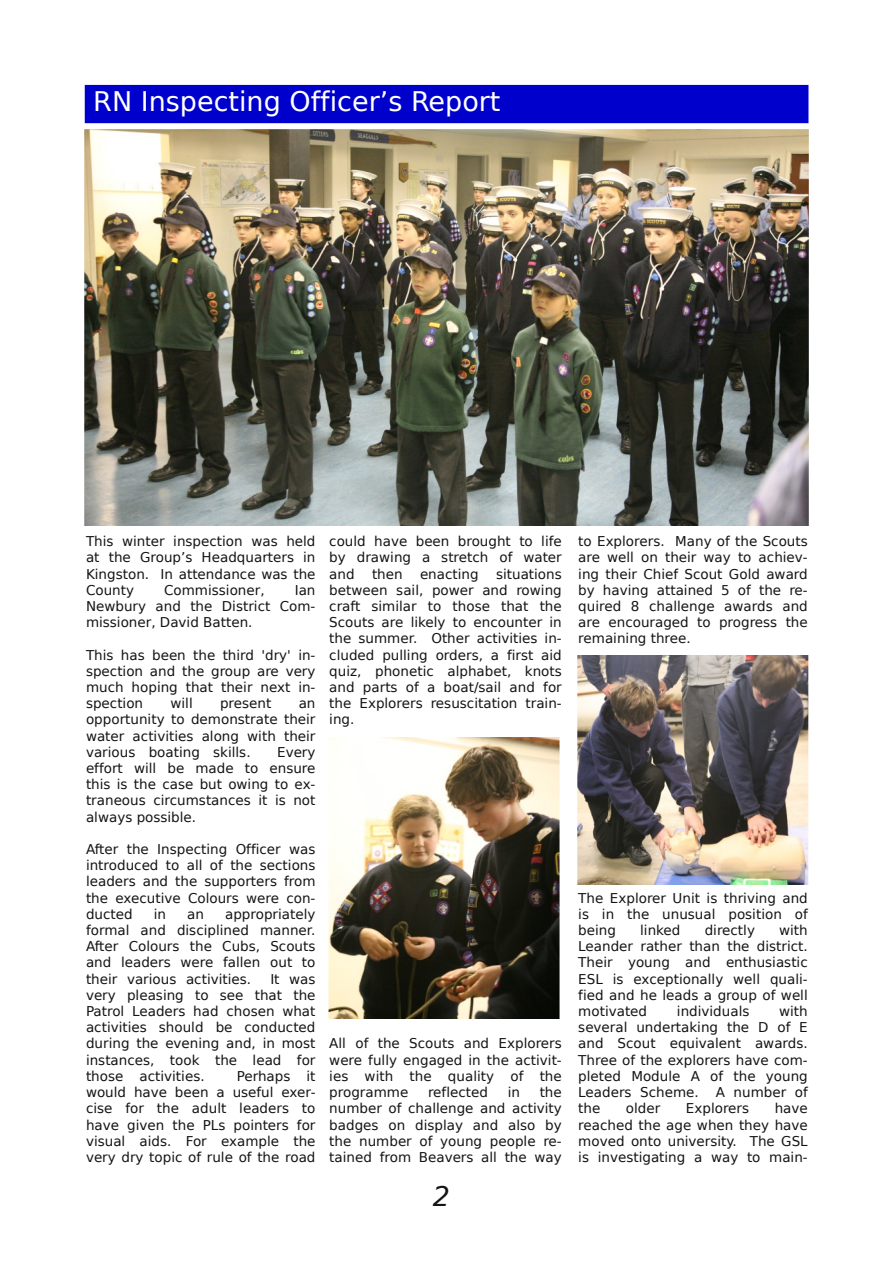
<style>
.page{position:relative;width:893px;height:1263px;background:#fff}
.page>*{position:absolute;margin:0;border:0;box-sizing:border-box;transform-origin:0 0}
.t1{font:27px "Bitstream Vera Sans";color:#fff}
.t2{font:italic 27px "Bitstream Vera Sans";color:#161413}
.t3{font:13.5px/16.2px "Bitstream Vera Sans";color:#161413;text-align:justify}
</style>
<div class="page">
<div style="left:85px;top:85px;width:723px;height:38px;background:#0000cd"></div>
<img style="left:84px;top:129px;width:725px;height:397px">
<img style="left:577px;top:655px;width:231px;height:229px">
<img style="left:328px;top:737px;width:231px;height:282px">
<h1 class="t1" style="left:93px;top:86px;width:409px">RN Inspecting Officer’s Report</h1>
<p class="t3" style="left:86px;top:533px;width:231px">This winter inspection was held at the Group’s Headquarters in Kingston. In attendance was the County</p>
<p class="t3" style="left:164px;top:582px;width:102px">Commissioner,</p>
<p class="t3" style="left:86px;top:582px;width:231px;text-indent:209px">Ian Newbury and the District Com&shy;missioner, David Batten.</p>
<p class="t3" style="left:86px;top:647px;width:231px">This has been the third 'dry' in&shy;spection and the group are very much hoping that their next in&shy;spection</p>
<p class="t3" style="left:170px;top:695px;width:24px">will</p>
<p class="t3" style="left:220px;top:695px;width:53px">present</p>
<p class="t3" style="left:86px;top:695px;width:231px;text-indent:213px">an opportunity to demonstrate their water activities along with their various boating skills.</p>
<p class="t3" style="left:86px;top:744px;width:231px;text-indent:191px">Every effort will be made to ensure this is the case but owing to ex&shy;traneous circumstances it is not always possible.</p>
<p class="t3" style="left:86px;top:841px;width:231px">After the Inspecting Officer was introduced to all of the sections leaders and the supporters from the executive Colours were con&shy;ducted</p>
<p class="t3" style="left:86px;top:906px;width:231px;text-indent:139px">appropriately formal and disciplined manner.<br>After Colours the Cubs, Scouts and leaders were fallen out to their various activities.</p>
<p class="t3" style="left:154px;top:906px;width:14px">in</p>
<p class="t3" style="left:187px;top:906px;width:18px">an</p>
<p class="t3" style="left:86px;top:971px;width:231px;text-indent:184px">It was very pleasing to see that the Patrol Leaders had chosen what activities should be conducted during the evening and, in most instances, took the lead for those activities.</p>
<p class="t3" style="left:86px;top:1068px;width:231px;text-indent:151px">Perhaps it would have been a useful exer&shy;cise for the adult leaders to have given the PLs pointers for visual aids. For example the very dry topic of rule of the road</p>
<p class="t3" style="left:329px;top:533px;width:234px">could have been brought to life by drawing a stretch of water and</p>
<p class="t3" style="left:329px;top:566px;width:234px;text-indent:167px">situations between sail, power and rowing craft similar to those that the Scouts are likely to encounter in the summer. Other activities in&shy;cluded pulling orders, a first aid quiz, phonetic alphabet, knots and parts of a boat/sail and for the Explorers resuscitation train&shy;ing.</p>
<p class="t3" style="left:372px;top:566px;width:32px">then</p>
<p class="t3" style="left:420px;top:566px;width:60px">enacting</p>
<p class="t3" style="left:329px;top:1036px;width:234px">All of the Scouts and Explorers were fully engaged in the activit&shy;ies with the quality of the programme</p>
<p class="t3" style="left:329px;top:1084px;width:234px;text-indent:210px">the number of challenge and activity badges on display and also by the number of young people re&shy;tained from Beavers all the way</p>
<p class="t3" style="left:428px;top:1084px;width:61px">reflected</p>
<p class="t3" style="left:508px;top:1084px;width:14px">in</p>
<h1 class="t2" style="left:433px;top:1181px;width:19px">2</h1>
<p class="t3" style="left:578px;top:533px;width:231px">to Explorers. Many of the Scouts are well on their way to achiev&shy;ing their Chief Scout Gold award by having attained 5 of the re&shy;quired 8 challenge awards and are encouraged to progress the remaining three.</p>
<p class="t3" style="left:578px;top:890px;width:231px">The Explorer Unit is thriving and is in the unusual position of being</p>
<p class="t3" style="left:578px;top:922px;width:231px;text-indent:201px">with Leander rather than the district.<br>Their young and enthusiastic ESL is exceptionally well quali&shy;fied and he leads a group of well motivated</p>
<p class="t3" style="left:640px;top:922px;width:42px">linked</p>
<p class="t3" style="left:705px;top:922px;width:52px">directly</p>
<p class="t3" style="left:578px;top:1003px;width:231px;text-indent:201px">with several undertaking the D of E and Scout equivalent awards.<br>Three of the explorers have com&shy;pleted Module A of the young Leaders Scheme.</p>
<p class="t3" style="left:677px;top:1003px;width:74px">individuals</p>
<p class="t3" style="left:716px;top:1084px;width:93px">A number of</p>
<p class="t3" style="left:578px;top:1100px;width:24px">the</p>
<p class="t3" style="left:626px;top:1100px;width:36px">older</p>
<p class="t3" style="left:686px;top:1100px;width:65px">Explorers</p>
<p class="t3" style="left:578px;top:1100px;width:231px;text-indent:196px">have reached the age when they have moved onto university. The GSL is investigating a way to main-</p>
</div>
